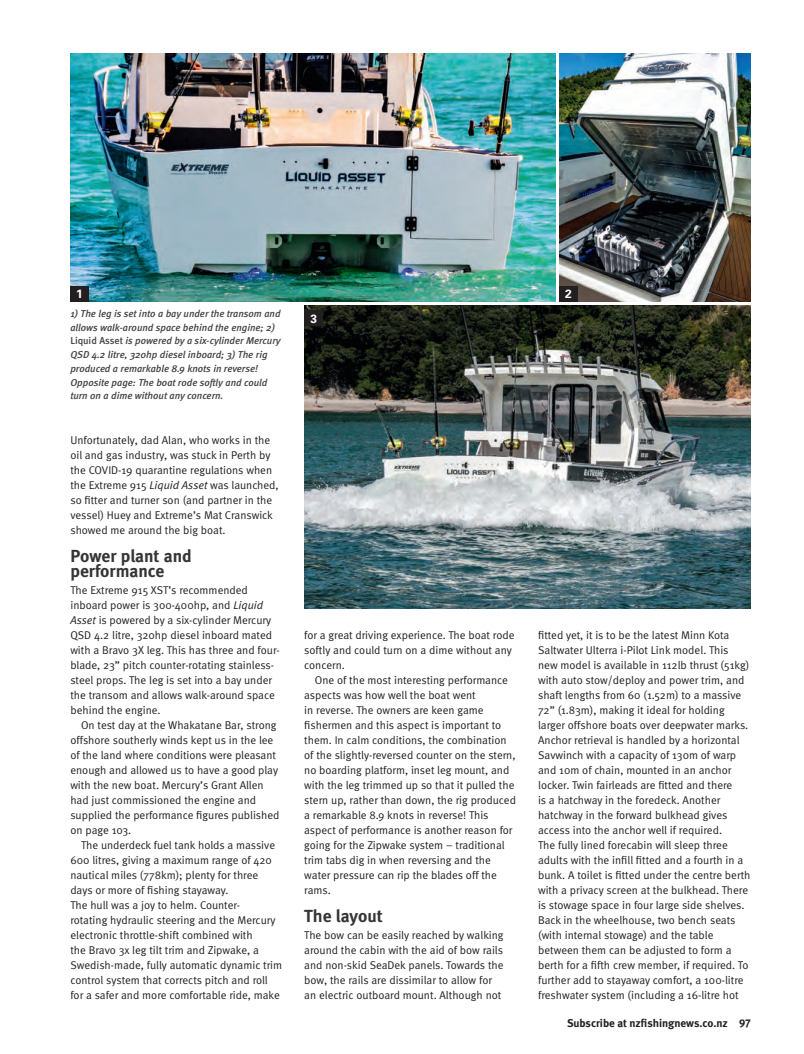
<style>
.page{position:relative;width:804px;height:1054px;background:#fff}
.page>*{position:absolute;margin:0;border:0;box-sizing:border-box;transform-origin:0 0}
.t1{font:700 17.5px/15px "Meta";color:#363536}
.t2{font:700 12px "Univers LT";color:#fff}
.t3{font:11.25px/15px "Meta Normal";color:#231f20}
.t4{font:700 11.25px "Meta";color:#231f20}
.t5{font:italic 500 10px/13.8px "Meta";color:#414243}
.s1{font-style:normal}
.s2{font-style:italic}
.s3{font-family:"Meta Bold Expert";font-weight:400}
</style>
<div class="page">
<img style="left:304px;top:305px;width:447px;height:304px">
<img style="left:70px;top:54px;width:486px;height:248px">
<img style="left:559px;top:54px;width:192px;height:248px">
<div style="left:70px;top:286px;width:19px;height:16px;background:#231f20"></div>
<div style="left:559px;top:286px;width:18px;height:16px;background:#231f20"></div>
<div style="left:305px;top:311px;width:18px;height:15px;background:#231f20"></div>
<p class="t2" style="left:76px;top:287px;width:8px">1</p>
<p class="t2" style="left:565px;top:287px;width:8px">2</p>
<p class="t2" style="left:310px;top:312px;width:8px">3</p>
<p class="t5" style="left:70px;top:306px;width:212px">1) The leg is set into a bay under the transom and allows walk-around space behind the engine; 2)<br><span class="s1">Liquid Asset</span> is powered by a six-cylinder Mercury QSD 4.2 litre, 320hp diesel inboard; 3) The rig produced a remarkable 8.9 knots in reverse!<br>Opposite page: The boat rode softly and could turn on a dime without any concern.</p>
<p class="t3" style="left:70px;top:432px;width:210px">Unfortunately, dad Alan, who works in the oil and gas industry, was stuck in Perth by the COVID-19 quarantine regulations when the Extreme 915 <span class="s2">Liquid Asset</span> was launched, so fitter and turner son (and partner in the vessel) Huey and Extreme’s Mat Cranswick showed me around the big boat.</p>
<h1 class="t1" style="left:70px;top:548px;width:123px">Power plant and performance</h1>
<p class="t3" style="left:70px;top:582px;width:211px">The Extreme 915 XST’s recommended inboard power is 300-400hp, and <span class="s2">Liquid Asset</span> is powered by a six-cylinder Mercury QSD 4.2 litre, 320hp diesel inboard mated with a Bravo 3X leg. This has three and four&shy;blade, 23” pitch counter-rotating stainless&shy;steel props. The leg is set into a bay under the transom and allows walk-around space behind the engine.</p>
<p class="t3" style="left:70px;top:717px;width:211px;text-indent:11px">On test day at the Whakatane Bar, strong offshore southerly winds kept us in the lee of the land where conditions were pleasant enough and allowed us to have a good play with the new boat. Mercury’s Grant Allen had just commissioned the engine and supplied the performance figures published on page 103.</p>
<p class="t3" style="left:70px;top:837px;width:213px;text-indent:11px">The underdeck fuel tank holds a massive 600 litres, giving a maximum range of 420 nautical miles (778km); plenty for three days or more of fishing stayaway.<br>The hull was a joy to helm. Counter-<br>rotating hydraulic steering and the Mercury electronic throttle-shift combined with<br>the Bravo 3x leg tilt trim and Zipwake, a Swedish-made, fully automatic dynamic trim control system that corrects pitch and roll for a safer and more comfortable ride, make</p>
<p class="t3" style="left:304px;top:627px;width:212px">for a great driving experience. The boat rode softly and could turn on a dime without any concern.</p>
<p class="t3" style="left:304px;top:672px;width:213px;text-indent:11px">One of the most interesting performance aspects was how well the boat went<br>in reverse. The owners are keen game fishermen and this aspect is important to them. In calm conditions, the combination of the slightly-reversed counter on the stern, no boarding platform, inset leg mount, and with the leg trimmed up so that it pulled the stern up, rather than down, the rig produced a remarkable 8.9 knots in reverse! This aspect of performance is another reason for going for the Zipwake system – traditional trim tabs dig in when reversing and the water pressure can rip the blades off the rams.</p>
<h1 class="t1" style="left:304px;top:908px;width:80px">The layout</h1>
<p class="t3" style="left:304px;top:927px;width:201px">The bow can be easily reached by walking around the cabin with the aid of bow rails and non-skid SeaDek panels. Towards the bow, the rails are dissimilar to allow for an electric outboard mount. Although not</p>
<p class="t3" style="left:538px;top:627px;width:214px">fitted yet, it is to be the latest Minn Kota Saltwater Ulterra i-Pilot Link model. This new model is available in 112lb thrust (51kg) with auto stow/deploy and power trim, and shaft lengths from 60 (1.52m) to a massive 72” (1.83m), making it ideal for holding larger offshore boats over deepwater marks.<br>Anchor retrieval is handled by a horizontal Savwinch with a capacity of 130m of warp and 10m of chain, mounted in an anchor locker. Twin fairleads are fitted and there<br>is a hatchway in the foredeck. Another hatchway in the forward bulkhead gives access into the anchor well if required.<br>The fully lined forecabin will sleep three adults with the infill fitted and a fourth in a bunk. A toilet is fitted under the centre berth with a privacy screen at the bulkhead. There is stowage space in four large side shelves.<br>Back in the wheelhouse, two bench seats (with internal stowage) and the table between them can be adjusted to form a berth for a fifth crew member, if required. To further add to stayaway comfort, a 100-litre freshwater system (including a 16-litre hot</p>
<p class="t4" style="left:567px;top:1016px;width:185px">Subscribe at nzfishingnews.co.nz <span class="s3">97</span></p>
</div>
